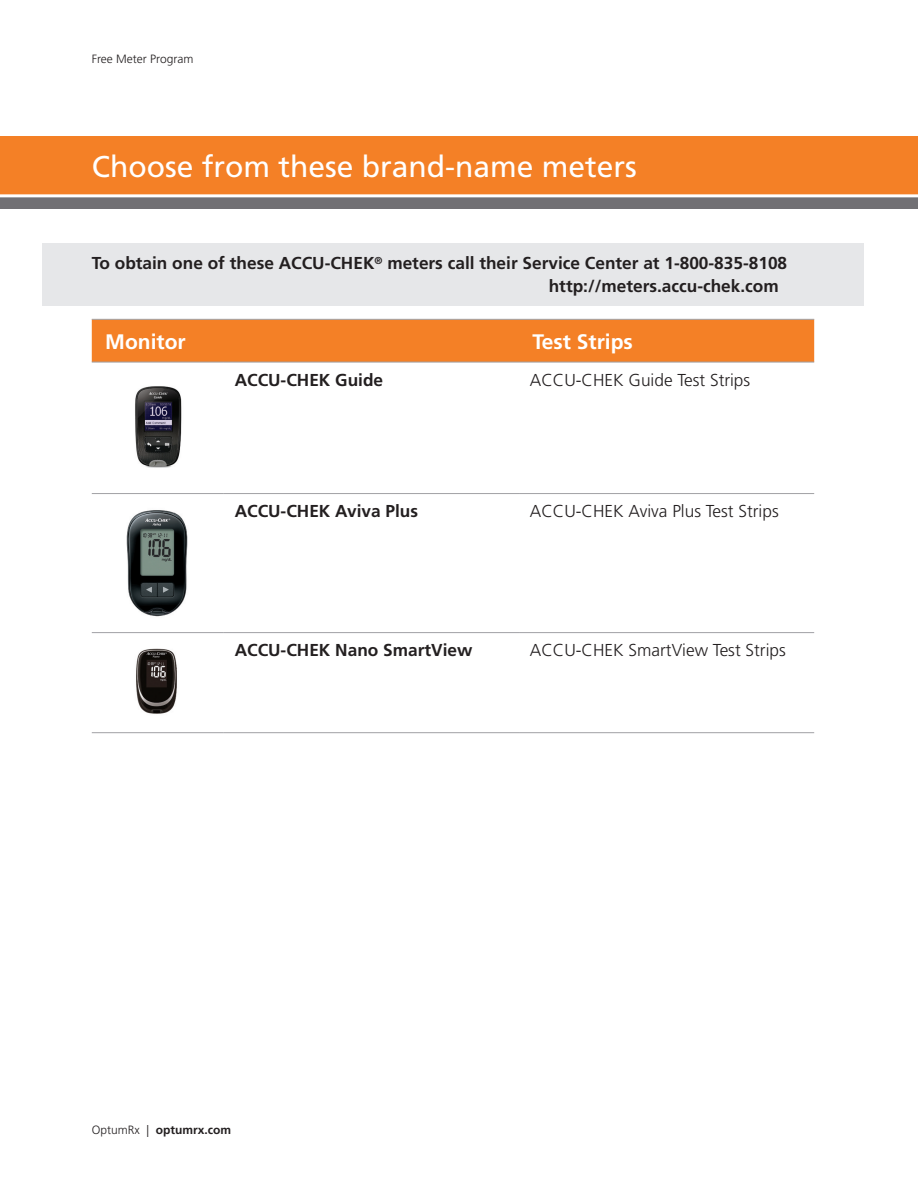
<style>
.page{position:relative;width:918px;height:1188px;background:#fff}
.page>*{position:absolute;margin:0;border:0;box-sizing:border-box;transform-origin:0 0}
.B2C_Headline__20_22{font:30px "Frutiger LT Std";color:#fff}
.B2C_2nd_Level_Headin{font:700 21px "Frutiger LT Std";color:#fff}
.B2C_2nd_Level_Headin-2{font:700 17.25px/22.5px "Frutiger LT Std";color:#231f20}
.B2C_2nd_Level_Headin-3{font:300 17.25px "Frutiger LT Std";color:#231f20}
.B2C_Non-CMS_Page_Hea{font:700 12px "Frutiger LT Std";color:#231f20}
.B2C_Non-CMS_Page_Hea-2{font:300 12px "Frutiger LT Std";color:#231f20}
.s1{font-weight:300}
</style>
<div class="page">
<div style="left:0;top:136px;width:918px;height:61px;background:#f48026"></div>
<hr style="left:917px;top:135px;width:1px;height:62px;background:#f48026">
<div style="left:0;top:197px;width:918px;height:12px;background:#717074"></div>
<hr style="left:0;top:194px;width:918px;height:3px;background:#fff">
<div style="left:42px;top:243px;width:822px;height:62px;background:#e6e7e9"></div>
<div style="left:92px;top:320px;width:722px;height:42px;background:#f48026"></div>
<hr style="left:92px;top:319px;width:132px;height:1px;background:#a1a1a5">
<hr style="left:224px;top:319px;width:295px;height:1px;background:#a1a1a5">
<hr style="left:519px;top:319px;width:295px;height:1px;background:#a1a1a5">
<hr style="left:92px;top:362px;width:132px;height:1px;background:#a1a1a5">
<hr style="left:224px;top:362px;width:295px;height:1px;background:#a1a1a5">
<hr style="left:519px;top:362px;width:295px;height:1px;background:#a1a1a5">
<hr style="left:92px;top:493px;width:132px;height:1px;background:#a1a1a5">
<hr style="left:224px;top:493px;width:295px;height:1px;background:#a1a1a5">
<hr style="left:519px;top:493px;width:295px;height:1px;background:#a1a1a5">
<hr style="left:92px;top:632px;width:132px;height:1px;background:#a1a1a5">
<hr style="left:224px;top:632px;width:295px;height:1px;background:#a1a1a5">
<hr style="left:519px;top:632px;width:295px;height:1px;background:#a1a1a5">
<hr style="left:92px;top:732px;width:132px;height:1px;background:#a1a1a5">
<hr style="left:224px;top:732px;width:295px;height:1px;background:#a1a1a5">
<hr style="left:519px;top:732px;width:295px;height:1px;background:#a1a1a5">
<img style="left:135px;top:386px;width:47px;height:82px">
<img style="left:126px;top:510px;width:62px;height:107px">
<img style="left:136px;top:648px;width:41px;height:66px">
<p class="B2C_Non-CMS_Page_Hea-2" style="left:92px;top:52px;width:103px">Free Meter Program</p>
<p class="B2C_Headline__20_22" style="left:92px;top:149px;width:547px">Choose from these brand-name meters</p>
<p class="B2C_2nd_Level_Headin-2" style="left:549px;top:252px;width:240px;text-indent:-457px">To obtain one of these ACCU-CHEK<sup>®</sup> meters call their Service Center at 1-800-835-8108 http://meters.accu-chek.com</p>
<p class="B2C_2nd_Level_Headin" style="left:105px;top:329px;width:82px">Monitor</p>
<p class="B2C_2nd_Level_Headin" style="left:533px;top:329px;width:102px">Test Strips</p>
<p class="B2C_2nd_Level_Headin-2" style="left:235px;top:369px;width:150px">ACCU-CHEK Guide</p>
<p class="B2C_2nd_Level_Headin-3" style="left:530px;top:370px;width:222px">ACCU-CHEK Guide Test Strips</p>
<p class="B2C_2nd_Level_Headin-2" style="left:235px;top:500px;width:185px">ACCU-CHEK Aviva Plus</p>
<p class="B2C_2nd_Level_Headin-3" style="left:530px;top:502px;width:250px">ACCU-CHEK Aviva Plus Test Strips</p>
<p class="B2C_2nd_Level_Headin-2" style="left:235px;top:639px;width:239px">ACCU-CHEK Nano SmartView</p>
<p class="B2C_2nd_Level_Headin-3" style="left:530px;top:641px;width:257px">ACCU-CHEK SmartView Test Strips</p>
<p class="B2C_Non-CMS_Page_Hea" style="left:92px;top:1123px;width:141px"><span class="s1">OptumRx |</span> optumrx.com</p>
</div>
